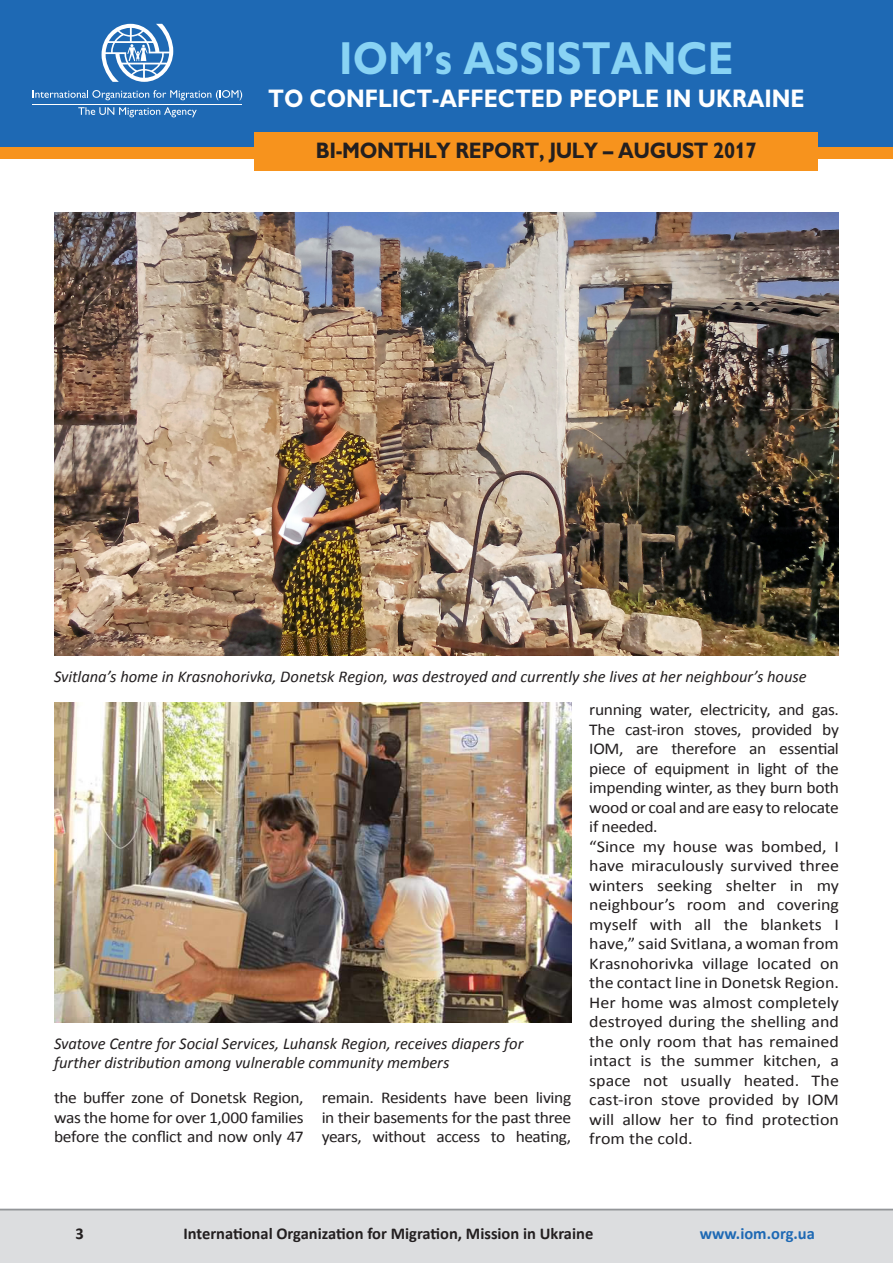
<style>
.page{position:relative;width:893px;height:1263px;background:#fff}
.page>*{position:absolute;margin:0;border:0;box-sizing:border-box;transform-origin:0 0}
.t1{font:700 46.5px "Gill Sans C";color:#89d3f4;scale:.87 1}
.t2{font:700 25.5px "Gill Sans C";color:#fff;scale:.87 1}
.t3{font:700 22.5px "Gill Sans C";letter-spacing:-.02em;color:#231f20;scale:.9 1}
.t4{font:16.5px/19.5px "Calibri";letter-spacing:-.02em;color:#231f20;text-align:justify;scale:1.09 1}
.t5{font:16.5px/19.5px "Calibri";letter-spacing:-.02em;color:#231f20;text-align:justify;scale:1.06 1}
.t6{font:italic 16.5px/19.5px "Calibri";letter-spacing:-.005em;color:#231f20}
.t7{font:700 16.5px "Calibri";color:#231f20}
.t8{font:700 16.5px "Calibri";color:#1e69b4}
</style>
<div class="page">
<img style="left:54px;top:213px;width:785px;height:443px">
<img style="left:54px;top:703px;width:517px;height:320px">
<div style="left:0;top:1209px;width:893px;height:54px;background:#dcdddf"></div>
<hr style="left:0;top:1209px;width:893px;height:1px;background:#939598">
<div style="left:0;top:0;width:893px;height:151px;background:#1e69b4"></div>
<div style="left:0;top:147px;width:893px;height:11px;background:#f7931d"></div>
<div style="left:255px;top:132px;width:563px;height:39px;background:#f7931d"></div>
<svg style="left:102px;top:24px;width:71px;height:58px"></svg>
<hr style="left:32px;top:104px;width:210px;height:1px;background:#fff">
<svg style="left:33px;top:90px;width:209px;height:10px"></svg>
<svg style="left:78px;top:107px;width:119px;height:10px"></svg>
<h1 class="t1" style="left:339px;top:32px;width:455px">IOM’s ASSISTANCE</h1>
<h2 class="t2" style="left:268px;top:84px;width:618px">TO CONFLICT-AFFECTED PEOPLE IN UKRAINE</h2>
<h3 class="t3" style="left:316px;top:138px;width:491px">BI-MONTHLY REPORT, JULY – AUGUST 2017</h3>
<p class="t6" style="left:54px;top:666px;width:754px">Svitlana’s home in Krasnohorivka, Donetsk Region, was destroyed and currently she lives at her neighbour’s house</p>
<p class="t6" style="left:54px;top:1033px;width:471px">Svatove Centre for Social Services, Luhansk Region, receives diapers for further distribution among vulnerable community members</p>
<p class="t5" style="left:54px;top:1088px;width:237px">the buffer zone of Donetsk Region, was the home for over 1,000 families before the conflict and now only 47</p>
<p class="t5" style="left:322px;top:1088px;width:237px">remain. Residents have been living in their basements for the past three years, without access to heating,</p>
<p class="t5" style="left:589px;top:700px;width:237px">running water, electricity, and gas.<br>The cast-iron stoves, provided by IOM, are therefore an essential piece of equipment in light of the impending winter, as they burn both wood or coal and are easy to relocate if needed.</p>
<p class="t4" style="left:589px;top:836px;width:231px">“Since my house was bombed, I have miraculously survived three winters seeking shelter in my neighbour’s room and covering myself with all the blankets I have,” said Svitlana, a woman from Krasnohorivka village located on the contact line in Donetsk Region.<br>Her home was almost completely destroyed during the shelling and the only room that has remained intact is the summer kitchen, a space not usually heated. The cast-iron stove provided by IOM will allow her to find protection from the cold.</p>
<p class="t7" style="left:75px;top:1223px;width:10px">3</p>
<p class="t7" style="left:183px;top:1223px;width:411px">International Organization for Migration, Mission in Ukraine</p>
<p class="t8" style="left:700px;top:1223px;width:117px">www.iom.org.ua</p>
</div>
